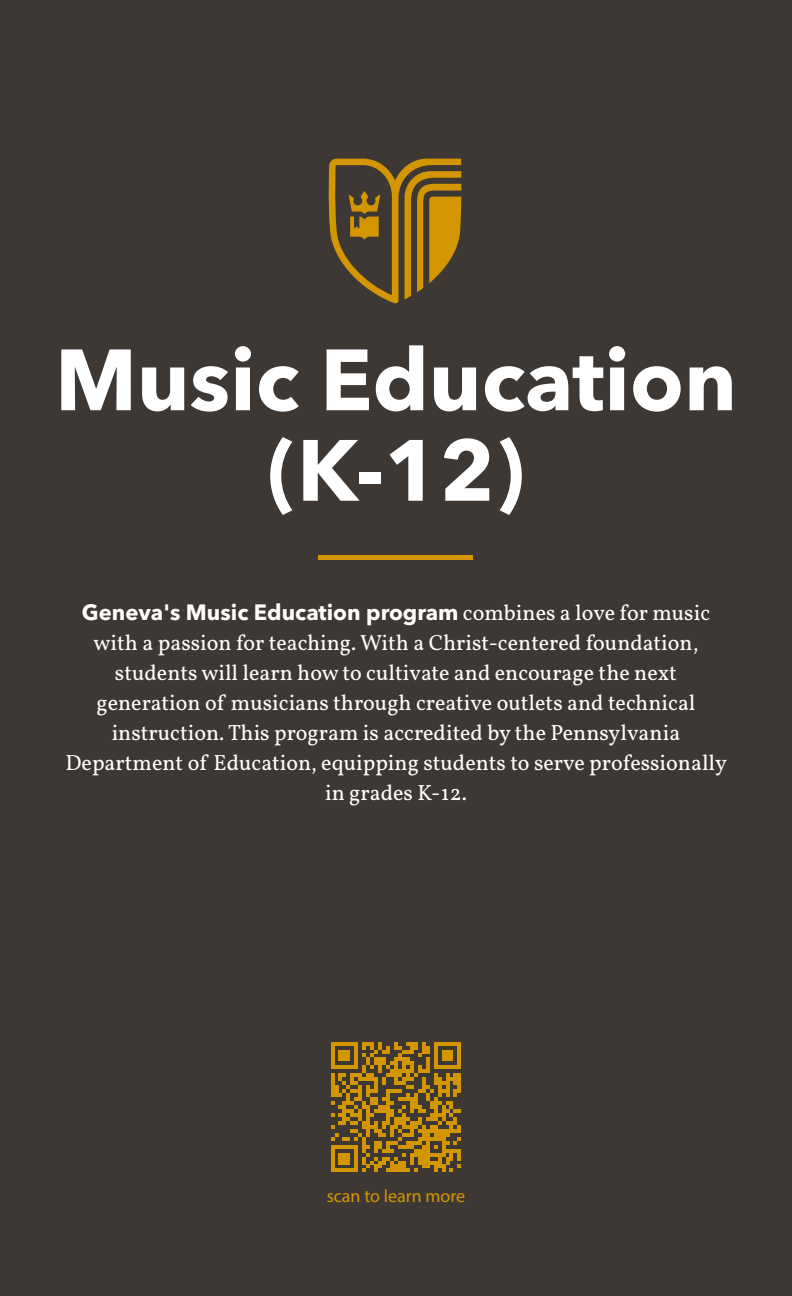
<style>
.page{position:relative;width:792px;height:1296px;background:#3e3835}
.page>*{position:absolute;margin:0;border:0;box-sizing:border-box;transform-origin:0 0}
.t1{font:700 85.8px/90.4px "Avenir Next LT Pro";color:#fff;text-align:center}
.t2{font:22px/30px "Vollkorn";color:#fff;text-align:center}
.t3{font:18px "Myriad Pro";color:#d49600}
.s1{font-family:"Avenir Next LT Pro";font-weight:700}
</style>
<div class="page">
<svg style="left:331px;top:1042px;width:130px;height:130px"></svg>
<svg style="left:328px;top:159px;width:133px;height:144px"></svg>
<div style="left:319px;top:555px;width:154px;height:5px;background:#d49600"></div>
<p class="t1" style="left:55px;top:334px;width:683px">Music Education (K-12)</p>
<p class="t2" style="left:66px;top:597px;width:663px"><span class="s1">Geneva's Music Education program</span> combines a love for music with a passion for teaching. With a Christ-centered foundation, students will learn how to cultivate and encourage the next generation of musicians through creative outlets and technical instruction. This program is accredited by the Pennsylvania Department of Education, equipping students to serve professionally in grades K-12.</p>
<p class="t3" style="left:327px;top:1184px;width:140px">scan to learn more</p>
</div>
